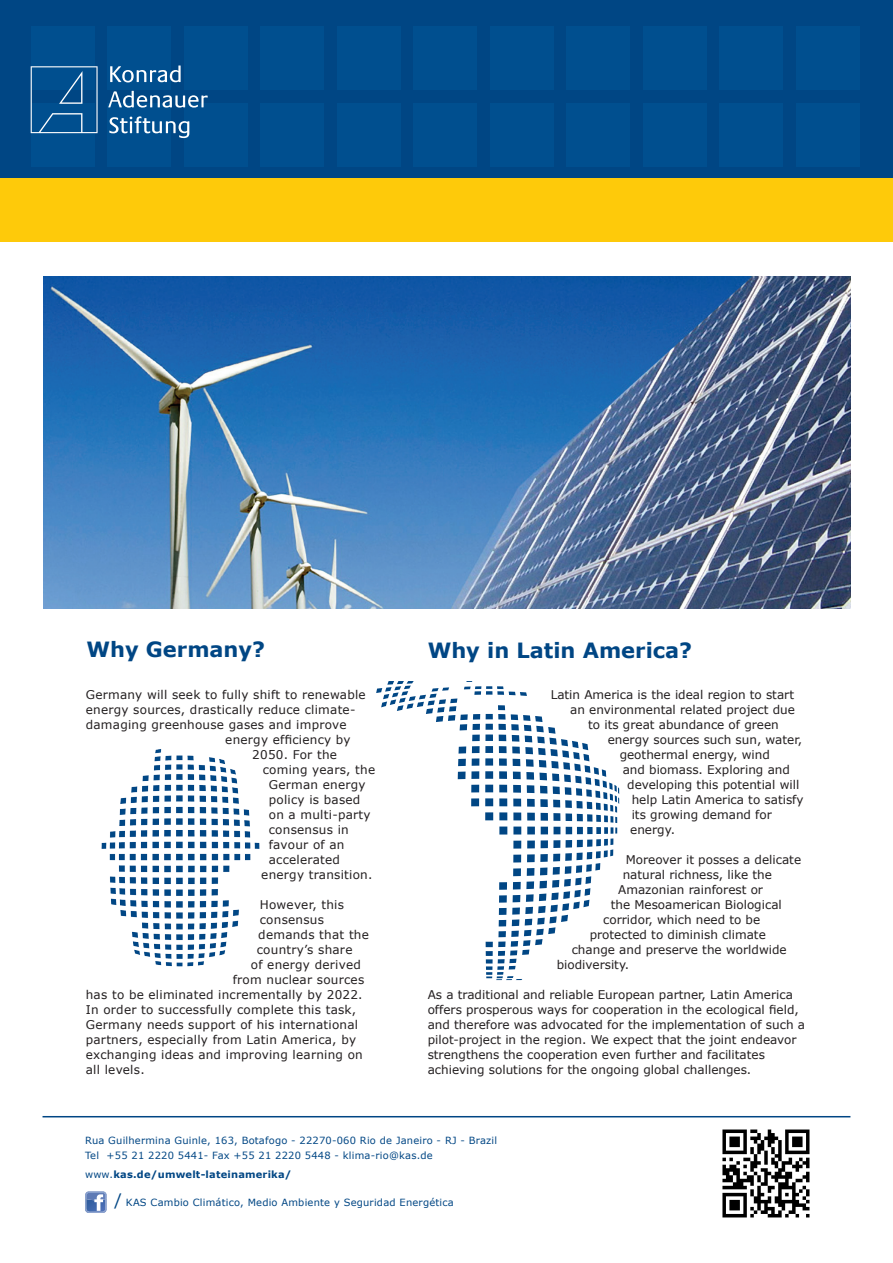
<style>
.page{position:relative;width:893px;height:1263px;background:#fff}
.page>*{position:absolute;margin:0;border:0;box-sizing:border-box;transform-origin:0 0}
.Normal__Web{font:700 21px "Verdana";color:#004684}
.Normal__Web-2{font:12px/15px "Verdana";color:#231f20}
.Normal__Web-3{font:12px "Verdana";letter-spacing:.02em;color:#231f20}
.Normal__Web-4{font:9.9px "Verdana";letter-spacing:.02em;color:#004684}
.Normal__Web-5{font:700 9.9px "Verdana";letter-spacing:.02em;color:#004684}
.s1{font-weight:400}
.s2{font-size:16.5px}
</style>
<div class="page">
<img style="left:43px;top:276px;width:807px;height:332px">
<div style="left:0;top:0;width:893px;height:179px;background:#004684"></div>
<div style="left:0;top:179px;width:893px;height:63px;background:#feca0a"></div>
<div style="left:107px;top:103px;width:64px;height:64px;background:#004f8f"></div>
<div style="left:31px;top:26px;width:63px;height:64px;background:#004f8f"></div>
<div style="left:31px;top:103px;width:63px;height:64px;background:#004f8f"></div>
<div style="left:107px;top:26px;width:64px;height:64px;background:#004f8f"></div>
<div style="left:184px;top:26px;width:63px;height:64px;background:#004f8f"></div>
<div style="left:184px;top:103px;width:63px;height:64px;background:#004f8f"></div>
<div style="left:260px;top:26px;width:64px;height:64px;background:#004f8f"></div>
<div style="left:260px;top:103px;width:64px;height:64px;background:#004f8f"></div>
<div style="left:337px;top:26px;width:64px;height:64px;background:#004f8f"></div>
<div style="left:337px;top:103px;width:64px;height:64px;background:#004f8f"></div>
<div style="left:413px;top:26px;width:64px;height:64px;background:#004f8f"></div>
<div style="left:413px;top:103px;width:64px;height:64px;background:#004f8f"></div>
<div style="left:490px;top:26px;width:64px;height:64px;background:#004f8f"></div>
<div style="left:490px;top:103px;width:64px;height:64px;background:#004f8f"></div>
<div style="left:566px;top:26px;width:64px;height:64px;background:#004f8f"></div>
<div style="left:566px;top:103px;width:64px;height:64px;background:#004f8f"></div>
<div style="left:643px;top:26px;width:64px;height:64px;background:#004f8f"></div>
<div style="left:643px;top:103px;width:64px;height:64px;background:#004f8f"></div>
<div style="left:719px;top:26px;width:64px;height:64px;background:#004f8f"></div>
<div style="left:719px;top:103px;width:64px;height:64px;background:#004f8f"></div>
<div style="left:796px;top:26px;width:64px;height:64px;background:#004f8f"></div>
<div style="left:796px;top:103px;width:64px;height:64px;background:#004f8f"></div>
<svg style="left:31px;top:66px;width:67px;height:67px"></svg>
<svg style="left:110px;top:65px;width:71px;height:17px"></svg>
<svg style="left:108px;top:91px;width:100px;height:17px"></svg>
<svg style="left:109px;top:116px;width:80px;height:22px"></svg>
<svg style="left:464px;top:681px;width:63px;height:15px"></svg>
<svg style="left:376px;top:681px;width:81px;height:41px"></svg>
<div style="left:460px;top:714px;width:8px;height:6px;background:#004684"></div>
<div style="left:473px;top:714px;width:7px;height:6px;background:#004684"></div>
<div style="left:460px;top:724px;width:7px;height:6px;background:#004684"></div>
<div style="left:472px;top:724px;width:8px;height:6px;background:#004684"></div>
<div style="left:472px;top:735px;width:8px;height:6px;background:#004684"></div>
<div style="left:458px;top:746px;width:8px;height:7px;background:#004684"></div>
<div style="left:472px;top:746px;width:8px;height:7px;background:#004684"></div>
<div style="left:458px;top:759px;width:8px;height:7px;background:#004684"></div>
<div style="left:458px;top:771px;width:8px;height:8px;background:#004684"></div>
<div style="left:472px;top:758px;width:7px;height:8px;background:#004684"></div>
<div style="left:471px;top:771px;width:8px;height:8px;background:#004684"></div>
<div style="left:471px;top:785px;width:8px;height:7px;background:#004684"></div>
<div style="left:485px;top:785px;width:8px;height:7px;background:#4779a6"></div>
<div style="left:471px;top:798px;width:8px;height:8px;background:#004684"></div>
<svg style="left:486px;top:705px;width:133px;height:275px"></svg>
<svg style="left:85px;top:1191px;width:22px;height:22px"></svg>
<hr style="left:43px;top:1116px;width:807px;height:1px;background:#004684">
<img style="left:722px;top:1129px;width:88px;height:89px">
<img style="left:101px;top:749px;width:159px;height:218px">
<p class="Normal__Web" style="left:86px;top:636px;width:180px">Why Germany?</p>
<p class="Normal__Web-3" style="left:86px;top:687px;width:281px">Germany will seek to fully shift to renewable</p>
<p class="Normal__Web-3" style="left:86px;top:702px;width:271px">energy sources, drastically reduce climate-</p>
<p class="Normal__Web-3" style="left:86px;top:717px;width:262px">damaging greenhouse gases and improve</p>
<p class="Normal__Web-3" style="left:225px;top:732px;width:127px">energy efficiency by</p>
<p class="Normal__Web-3" style="left:252px;top:747px;width:86px">2050. For the</p>
<p class="Normal__Web-3" style="left:263px;top:762px;width:114px">coming years, the</p>
<p class="Normal__Web-3" style="left:269px;top:777px;width:98px">German energy</p>
<p class="Normal__Web-3" style="left:269px;top:792px;width:93px">policy is based</p>
<p class="Normal__Web-3" style="left:269px;top:807px;width:103px">on a multi-party</p>
<p class="Normal__Web-3" style="left:269px;top:822px;width:81px">consensus in</p>
<p class="Normal__Web-3" style="left:269px;top:837px;width:77px">favour of an</p>
<p class="Normal__Web-3" style="left:269px;top:852px;width:73px">accelerated</p>
<p class="Normal__Web-3" style="left:261px;top:867px;width:113px">energy transition.</p>
<p class="Normal__Web-3" style="left:260px;top:897px;width:86px">However, this</p>
<p class="Normal__Web-3" style="left:260px;top:912px;width:66px">consensus</p>
<p class="Normal__Web-3" style="left:258px;top:927px;width:112px">demands that the</p>
<p class="Normal__Web-3" style="left:257px;top:942px;width:97px">country’s share</p>
<p class="Normal__Web-3" style="left:251px;top:957px;width:112px">of energy derived</p>
<p class="Normal__Web-3" style="left:233px;top:972px;width:133px">from nuclear sources</p>
<p class="Normal__Web-3" style="left:86px;top:987px;width:278px">has to be eliminated incrementally by 2022.</p>
<p class="Normal__Web-3" style="left:86px;top:1002px;width:272px">In order to successfully complete this task,</p>
<p class="Normal__Web-3" style="left:86px;top:1017px;width:274px">Germany needs support of his international</p>
<p class="Normal__Web-3" style="left:86px;top:1032px;width:272px">partners, especially from Latin America, by</p>
<p class="Normal__Web-3" style="left:86px;top:1047px;width:279px">exchanging ideas and improving learning on</p>
<p class="Normal__Web-3" style="left:86px;top:1062px;width:60px">all levels.</p>
<p class="Normal__Web" style="left:428px;top:637px;width:266px">Why in Latin America?</p>
<p class="Normal__Web-2" style="left:551px;top:687px;width:245px">Latin America is the ideal region to start</p>
<p class="Normal__Web-2" style="left:570px;top:702px;width:226px">an environmental related project due</p>
<p class="Normal__Web-2" style="left:588px;top:717px;width:192px">to its great abundance of green</p>
<p class="Normal__Web-2" style="left:608px;top:732px;width:196px">energy sources such sun, water,</p>
<p class="Normal__Web-2" style="left:620px;top:747px;width:152px">geothermal energy, wind</p>
<p class="Normal__Web-2" style="left:623px;top:762px;width:169px">and biomass. Exploring and</p>
<p class="Normal__Web-2" style="left:627px;top:777px;width:174px">developing this potential will</p>
<p class="Normal__Web-2" style="left:632px;top:792px;width:173px">help Latin America to satisfy</p>
<p class="Normal__Web-2" style="left:632px;top:807px;width:142px">its growing demand for</p>
<p class="Normal__Web-2" style="left:630px;top:822px;width:46px">energy.</p>
<p class="Normal__Web-2" style="left:626px;top:852px;width:177px">Moreover it posses a delicate</p>
<p class="Normal__Web-2" style="left:623px;top:867px;width:151px">natural richness, like the</p>
<p class="Normal__Web-2" style="left:618px;top:882px;width:146px">Amazonian rainforest or</p>
<p class="Normal__Web-2" style="left:611px;top:897px;width:173px">the Mesoamerican Biological</p>
<p class="Normal__Web-2" style="left:603px;top:912px;width:159px">corridor, which need to be</p>
<p class="Normal__Web-2" style="left:590px;top:927px;width:178px">protected to diminish climate</p>
<p class="Normal__Web-2" style="left:572px;top:942px;width:217px">change and preserve the worldwide</p>
<p class="Normal__Web-2" style="left:557px;top:957px;width:74px">biodiversity.</p>
<p class="Normal__Web-2" style="left:428px;top:987px;width:379px">As a traditional and reliable European partner, Latin America offers prosperous ways for cooperation in the ecological field, and therefore was advocated for the implementation of such a pilot-project in the region. We expect that the joint endeavor strengthens the cooperation even further and facilitates achieving solutions for the ongoing global challenges.</p>
<p class="Normal__Web-4" style="left:85px;top:1134px;width:414px">Rua Guilhermina Guinle, 163, Botafogo - 22270-060 Rio de Janeiro - RJ - Brazil</p>
<p class="Normal__Web-4" style="left:85px;top:1149px;width:349px">Tel +55 21 2220 5441- Fax +55 21 2220 5448 - klima-rio@kas.de</p>
<p class="Normal__Web-5" style="left:85px;top:1168px;width:208px"><span class="s1">www.</span>kas.de/umwelt-lateinamerika/</p>
<p class="Normal__Web-4" style="left:114px;top:1196px;width:341px"><span class="s2">/</span> KAS Cambio Climático, Medio Ambiente y Seguridad Energética</p>
</div>
